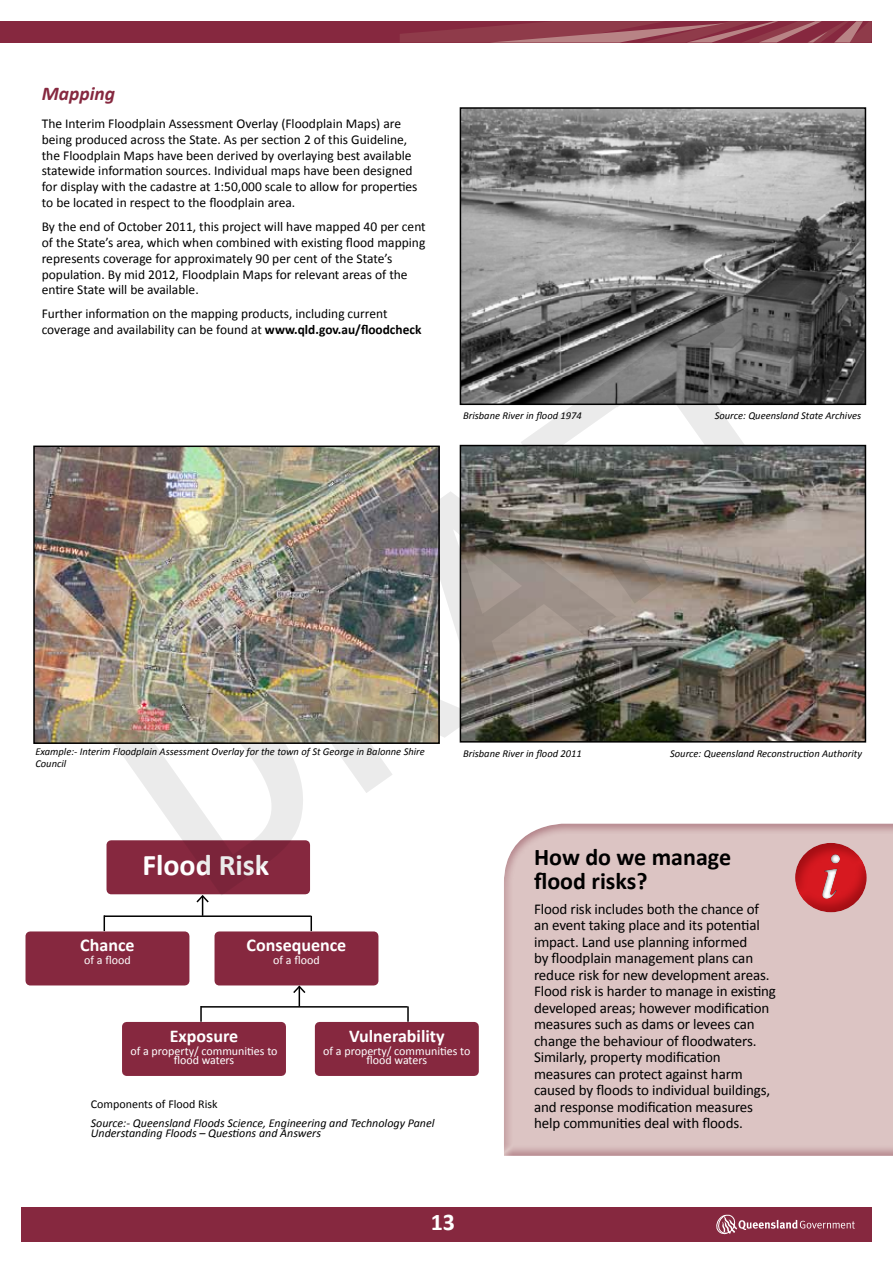
<style>
.page{position:relative;width:893px;height:1263px;background:#fff}
.page>*{position:absolute;margin:0;border:0;box-sizing:border-box;transform-origin:0 0}
.t1{font:700 30px "Calibri";color:#fff}
.t2{font:700 24px/24px "Calibri";color:#000}
.t3{font:700 24px "Calibri";color:#fff}
.t4{font:italic 700 19.5px "Calibri";color:#86283f}
.t5{font:700 18px "Calibri";color:#fff}
.t6{font:15px/16.5px "Calibri";letter-spacing:-.01em;color:#000}
.t7{font:13.5px/15.8px "Calibri";color:#000}
.t8{font:italic 12px/10.5px "Calibri";color:#000}
.t9{font:12px/9px "Calibri";color:#fff;text-align:center}
.t10{font:12px "Calibri";color:#000}
.t11{font:italic 10.5px "Calibri";color:#000}
.s1{font-weight:700}
</style>
<div class="page">
<div style="left:503px;top:813px;width:390px;height:344px;background:#dcc4c3"></div>
<div style="left:792px;top:841px;width:75px;height:72px;background:#86283f;opacity:.5"></div>
<div style="left:820px;top:853px;width:21px;height:46px;background:#000;opacity:.75"></div>
<div style="left:0;top:21px;width:872px;height:22px;background:#86283f"></div>
<svg style="left:400px;top:21px;width:472px;height:22px"></svg>
<div style="left:26px;top:931px;width:163px;height:54px;background:#86283f"></div>
<div style="left:215px;top:931px;width:163px;height:54px;background:#86283f"></div>
<div style="left:122px;top:1022px;width:164px;height:54px;background:#86283f"></div>
<div style="left:315px;top:1022px;width:164px;height:54px;background:#86283f"></div>
<svg style="left:200px;top:1006px;width:2px;height:16px"></svg>
<svg style="left:104px;top:917px;width:1px;height:14px"></svg>
<hr style="left:201px;top:1006px;width:207px;height:1px;background:#000">
<hr style="left:104px;top:915px;width:207px;height:2px;background:#000">
<svg style="left:407px;top:1006px;width:2px;height:16px"></svg>
<svg style="left:310px;top:916px;width:2px;height:15px"></svg>
<svg style="left:292px;top:984px;width:15px;height:22px"></svg>
<svg style="left:195px;top:895px;width:15px;height:21px"></svg>
<img style="left:463px;top:110px;width:400px;height:292px">
<div style="left:460px;top:107px;width:406px;height:298px;border:2px solid #000"></div>
<img style="left:783px;top:448px;width:80px;height:291px">
<img style="left:36px;top:449px;width:71px;height:292px">
<div style="left:21px;top:1208px;width:851px;height:34px;background:#86283f"></div>
<svg style="left:716px;top:1214px;width:139px;height:20px"></svg>
<img style="left:107px;top:306px;width:676px;height:589px">
<h3 class="t4" style="left:42px;top:81px;width:75px">Mapping</h3>
<p class="t7" style="left:42px;top:115px;width:377px">The Interim Floodplain Assessment Overlay (Floodplain Maps) are being produced across the State. As per section 2 of this Guideline, the Floodplain Maps have been derived by overlaying best available statewide information sources. Individual maps have been designed for display with the cadastre at 1:50,000 scale to allow for properties to be located in respect to the floodplain area.</p>
<p class="t7" style="left:42px;top:218px;width:386px">By the end of October 2011, this project will have mapped 40 per cent of the State’s area, which when combined with existing flood mapping represents coverage for approximately 90 per cent of the State’s population. By mid 2012, Floodplain Maps for relevant areas of the entire State will be available.</p>
<p class="t7" style="left:42px;top:305px;width:381px">Further information on the mapping products, including current coverage and availability can be found at <span class="s1">www.qld.gov.au/floodcheck</span></p>
<p class="t11" style="left:463px;top:409px;width:120px">Brisbane River in flood 1974</p>
<p class="t11" style="left:715px;top:409px;width:148px">Source: Queensland State Archives</p>
<p class="t11" style="left:35px;top:745px;width:391px">Example:- Interim Floodplain Assessment Overlay for the town of St George in Balonne Shire</p>
<p class="t11" style="left:463px;top:747px;width:120px">Brisbane River in flood 2011</p>
<p class="t11" style="left:670px;top:747px;width:193px">Source: Queensland Reconstruction Authority</p>
<p class="t11" style="left:35px;top:757px;width:32px">Council</p>
<h1 class="t1" style="left:142px;top:846px;width:128px">Flood Risk</h1>
<h3 class="t5" style="left:80px;top:934px;width:56px">Chance</h3>
<p class="t9" style="left:84px;top:955px;width:48px">of a flood</p>
<h3 class="t5" style="left:247px;top:934px;width:101px">Consequence</h3>
<p class="t9" style="left:273px;top:955px;width:48px">of a flood</p>
<h3 class="t5" style="left:170px;top:1024px;width:70px">Exposure</h3>
<p class="t9" style="left:130px;top:1046px;width:149px">of a property/ communities to flood waters</p>
<h3 class="t5" style="left:349px;top:1024px;width:97px">Vulnerability</h3>
<p class="t9" style="left:323px;top:1046px;width:149px">of a property/ communities to flood waters</p>
<p class="t10" style="left:91px;top:1096px;width:128px">Components of Flood Risk</p>
<p class="t8" style="left:91px;top:1117px;width:345px">Source:- Queensland Floods Science, Engineering and Technology Panel<br>Understanding Floods – Questions and Answers</p>
<h2 class="t3" style="left:431px;top:1207px;width:26px">13</h2>
<h2 class="t2" style="left:534px;top:844px;width:198px">How do we manage flood risks?</h2>
<p class="t6" style="left:534px;top:900px;width:243px">Flood risk includes both the chance of an event taking place and its potential impact. Land use planning informed<br>by floodplain management plans can reduce risk for new development areas.<br>Flood risk is harder to manage in existing developed areas; however modification measures such as dams or levees can change the behaviour of floodwaters.<br>Similarly, property modification measures can protect against harm caused by floods to individual buildings, and response modification measures help communities deal with floods.</p>
</div>
